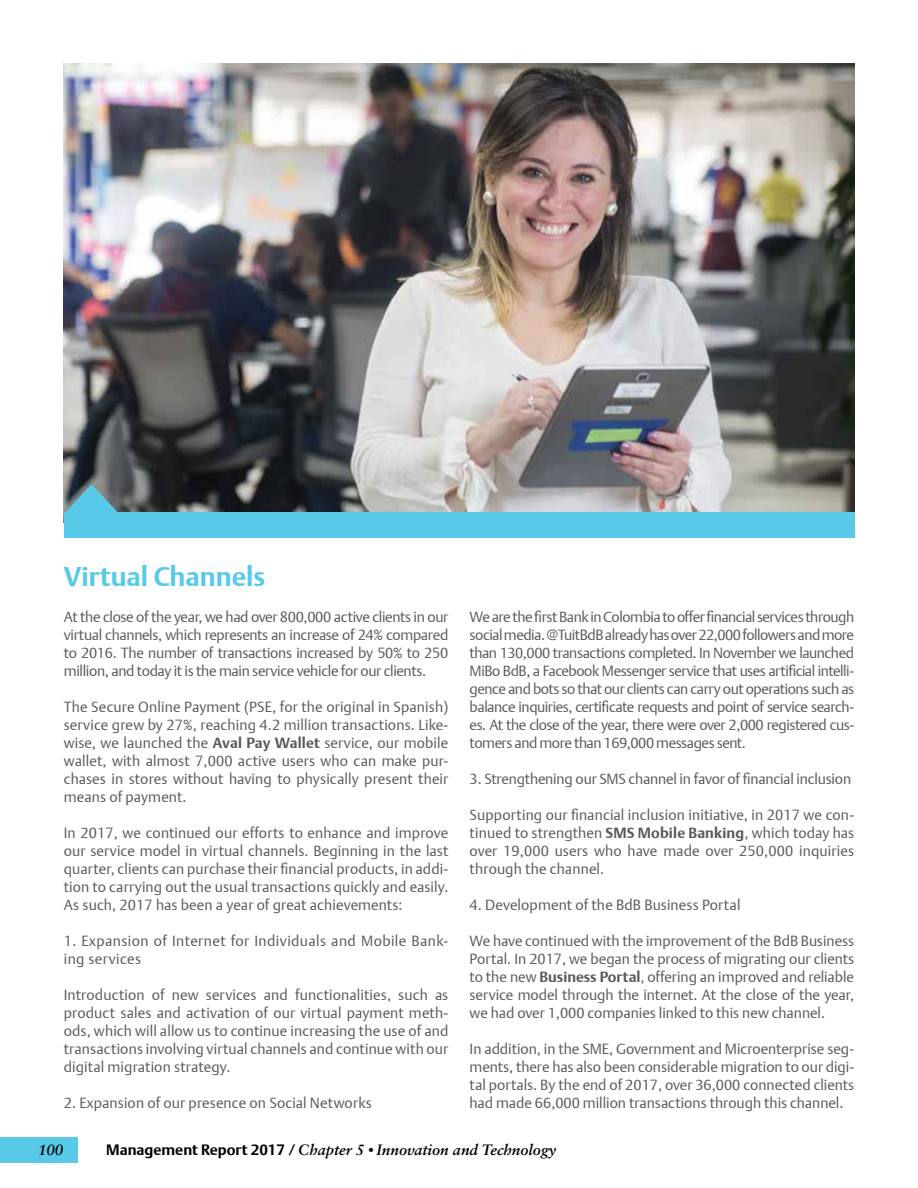
<style>
.page{position:relative;width:918px;height:1188px;background:#fff}
.page>*{position:absolute;margin:0;border:0;box-sizing:border-box;transform-origin:0 0}
.t1{font:700 27px "DTL Argo T";color:#58c9e8}
.t2{font:italic 700 15px "Sabon LT Std";color:#000}
.t3{font:14.7px/18px "DTL Argo T Light";color:#58595b;text-align:justify}
.t4{font:14.7px/18px "DTL Argo T Light";letter-spacing:.03em;color:#58595b}
.s1{font-family:"DTL Argo T";font-weight:700}
.s2{font-family:"DTL Argo T";font-style:normal}
.s3{font-family:"Gill Sans";font-weight:600;font-style:normal}
</style>
<div class="page">
<img style="left:64px;top:64px;width:790px;height:448px">
<svg style="left:64px;top:484px;width:55px;height:28px"></svg>
<div style="left:64px;top:512px;width:790px;height:26px;background:#58c9e8"></div>
<div style="left:0;top:1137px;width:78px;height:25px;background:#58c9e8"></div>
<h1 class="t1" style="left:64px;top:560px;width:203px">Virtual Channels</h1>
<p class="t3" style="left:64px;top:607px;width:386px">At the close of the year, we had over 800,000 active clients in our virtual channels, which represents an increase of 24% compared to 2016. The number of transactions increased by 50% to 250 million, and today it is the main service vehicle for our clients.</p>
<p class="t3" style="left:64px;top:697px;width:386px">The Secure Online Payment (PSE, for the original in Spanish) service grew by 27%, reaching 4.2 million transactions. Like&shy;wise, we launched the <span class="s1">Aval Pay Wallet</span> service, our mobile wallet, with almost 7,000 active users who can make pur&shy;chases in stores without having to physically present their means of payment.</p>
<p class="t3" style="left:64px;top:823px;width:386px">In 2017, we continued our efforts to enhance and improve our service model in virtual channels. Beginning in the last quarter, clients can purchase their financial products, in addi&shy;tion to carrying out the usual transactions quickly and easily.<br>As such, 2017 has been a year of great achievements:</p>
<p class="t4" style="left:64px;top:931px;width:386px">1. Expansion of Internet for Individuals and Mobile Bank&shy;ing services</p>
<p class="t3" style="left:64px;top:985px;width:386px">Introduction of new services and functionalities, such as product sales and activation of our virtual payment meth&shy;ods, which will allow us to continue increasing the use of and transactions involving virtual channels and continue with our digital migration strategy.</p>
<p class="t3" style="left:64px;top:1093px;width:310px">2. Expansion of our presence on Social Networks</p>
<p class="t3" style="left:470px;top:607px;width:386px">We are the first Bank in Colombia to offer financial services through social media. @TuitBdB already has over 22,000 followers and more than 130,000 transactions completed. In November we launched MiBo BdB, a Facebook Messenger service that uses artificial intelli&shy;gence and bots so that our clients can carry out operations such as balance inquiries, certificate requests and point of service search&shy;es. At the close of the year, there were over 2,000 registered cus&shy;tomers and more than 169,000 messages sent.</p>
<p class="t3" style="left:470px;top:769px;width:383px">3. Strengthening our SMS channel in favor of financial inclusion</p>
<p class="t3" style="left:470px;top:805px;width:386px">Supporting our financial inclusion initiative, in 2017 we con&shy;tinued to strengthen <span class="s1">SMS Mobile Banking</span>, which today has over 19,000 users who have made over 250,000 inquiries through the channel.</p>
<p class="t3" style="left:470px;top:895px;width:272px">4. Development of the BdB Business Portal</p>
<p class="t3" style="left:470px;top:931px;width:386px">We have continued with the improvement of the BdB Business Portal. In 2017, we began the process of migrating our clients to the new <span class="s1">Business Portal</span>, offering an improved and reliable service model through the internet. At the close of the year, we had over 1,000 companies linked to this new channel.</p>
<p class="t3" style="left:470px;top:1039px;width:386px">In addition, in the SME, Government and Microenterprise seg&shy;ments, there has also been considerable migration to our digi&shy;tal portals. By the end of 2017, over 36,000 connected clients had made 66,000 million transactions through this channel.</p>
<p class="t2" style="left:38px;top:1141px;width:27px">100</p>
<p class="t2" style="left:106px;top:1141px;width:452px"><span class="s2">Management Report 2017</span> / Chapter 5 <span class="s3">•</span> Innovation and Technology</p>
</div>
